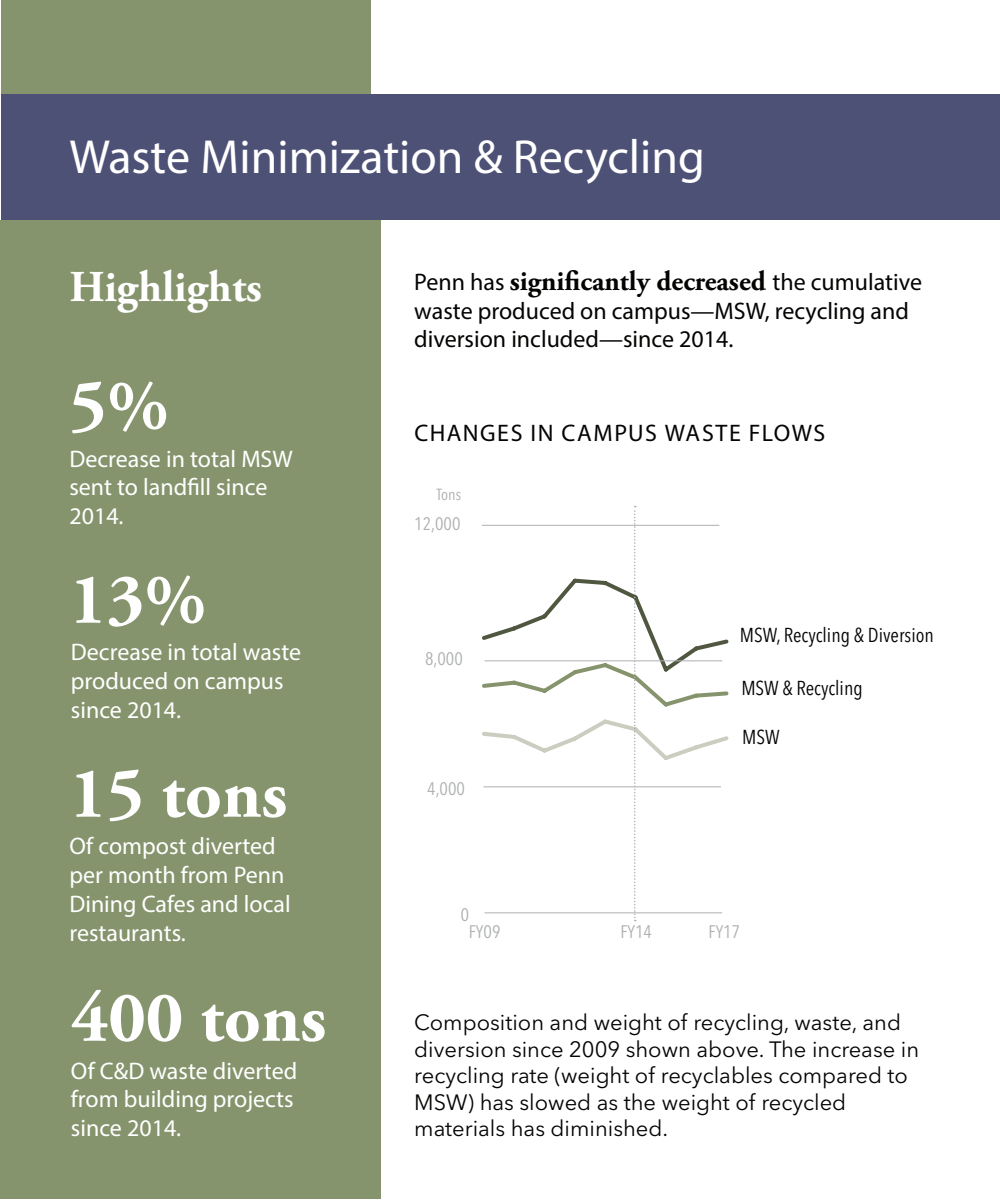
<style>
.page{position:relative;width:1000px;height:1200px;background:#fff}
.page>*{position:absolute;margin:0;border:0;box-sizing:border-box;transform-origin:0 0}
.t1{font:700 72px "Adobe Garamond Pro";color:#fff}
.t2{font:48px "Myriad Pro";color:#fff}
.t3{font:700 44px "Adobe Garamond Pro";color:#fff}
.t4{font:700 28px "Adobe Garamond Pro";color:#040503}
.t5{font:24px/28.8px "Myriad Pro";color:#fff}
.t6{font:24px/28.8px "Myriad Pro";color:#040503}
.t7{font:24px "Myriad Pro";letter-spacing:.06em;color:#040503}
.t8{font:22px/26.4px "Avenir Next LT Pro";color:#040503}
.t9{font:condensed 20px "Avenir Next LT Pro";color:#040503}
.t10{font:condensed 18px "Avenir Next LT Pro";color:#adafb1}
.t11{font:condensed 16px "Avenir Next LT Pro";color:#adafb1}
.s1{font-family:"Myriad Pro";font-weight:400;font-size:24px}
</style>
<div class="page">
<div style="left:0;top:220px;width:381px;height:980px;background:#86946d"></div>
<div style="left:1px;top:94px;width:999px;height:126px;background:#4e5176"></div>
<div style="left:1px;top:0;width:370px;height:94px;background:#86946d"></div>
<svg style="left:481px;top:506px;width:248px;height:415px"></svg>
<h2 class="t2" style="left:69px;top:127px;width:637px">Waste Minimization &amp; Recycling</h2>
<h3 class="t3" style="left:69px;top:262px;width:194px">Highlights</h3>
<h1 class="t1" style="left:69px;top:364px;width:101px">5%</h1>
<p class="t5" style="left:69px;top:444px;width:225px">Decrease in total MSW sent to landfill since<br>2014.</p>
<h1 class="t1" style="left:69px;top:558px;width:139px">13%</h1>
<p class="t5" style="left:71px;top:638px;width:232px">Decrease in total waste produced on campus since 2014.</p>
<h1 class="t1" style="left:69px;top:752px;width:219px">15 tons</h1>
<p class="t5" style="left:69px;top:832px;width:223px">Of compost diverted per month from Penn<br>Dining Cafes and local restaurants.</p>
<h1 class="t1" style="left:71px;top:976px;width:257px">400 tons</h1>
<p class="t5" style="left:71px;top:1056px;width:228px">Of C&amp;D waste diverted from building projects since 2014.</p>
<p class="t4" style="left:414px;top:265px;width:509px"><span class="s1">Penn has</span> significantly decreased <span class="s1">the cumulative</span></p>
<p class="t6" style="left:414px;top:296px;width:496px">waste produced on campus—MSW, recycling and diversion included—since 2014.</p>
<p class="t7" style="left:415px;top:418px;width:412px">CHANGES IN CAMPUS WASTE FLOWS</p>
<p class="t11" style="left:436px;top:485px;width:26px">Tons</p>
<p class="t10" style="left:414px;top:513px;width:48px">12,000</p>
<p class="t10" style="left:425px;top:648px;width:39px">8,000</p>
<p class="t10" style="left:427px;top:778px;width:39px">4,000</p>
<p class="t9" style="left:740px;top:623px;width:196px">MSW, Recycling &amp; Diversion</p>
<p class="t9" style="left:741px;top:676px;width:123px">MSW &amp; Recycling</p>
<p class="t9" style="left:742px;top:725px;width:39px">MSW</p>
<p class="t10" style="left:469px;top:921px;width:33px">FY09</p>
<p class="t10" style="left:620px;top:921px;width:33px">FY14</p>
<p class="t10" style="left:709px;top:921px;width:33px">FY17</p>
<p class="t8" style="left:414px;top:1009px;width:506px">Composition and weight of recycling, waste, and diversion since 2009 shown above. The increase in recycling rate (weight of recyclables compared to MSW) has slowed as the weight of recycled materials has diminished.</p>
</div>
